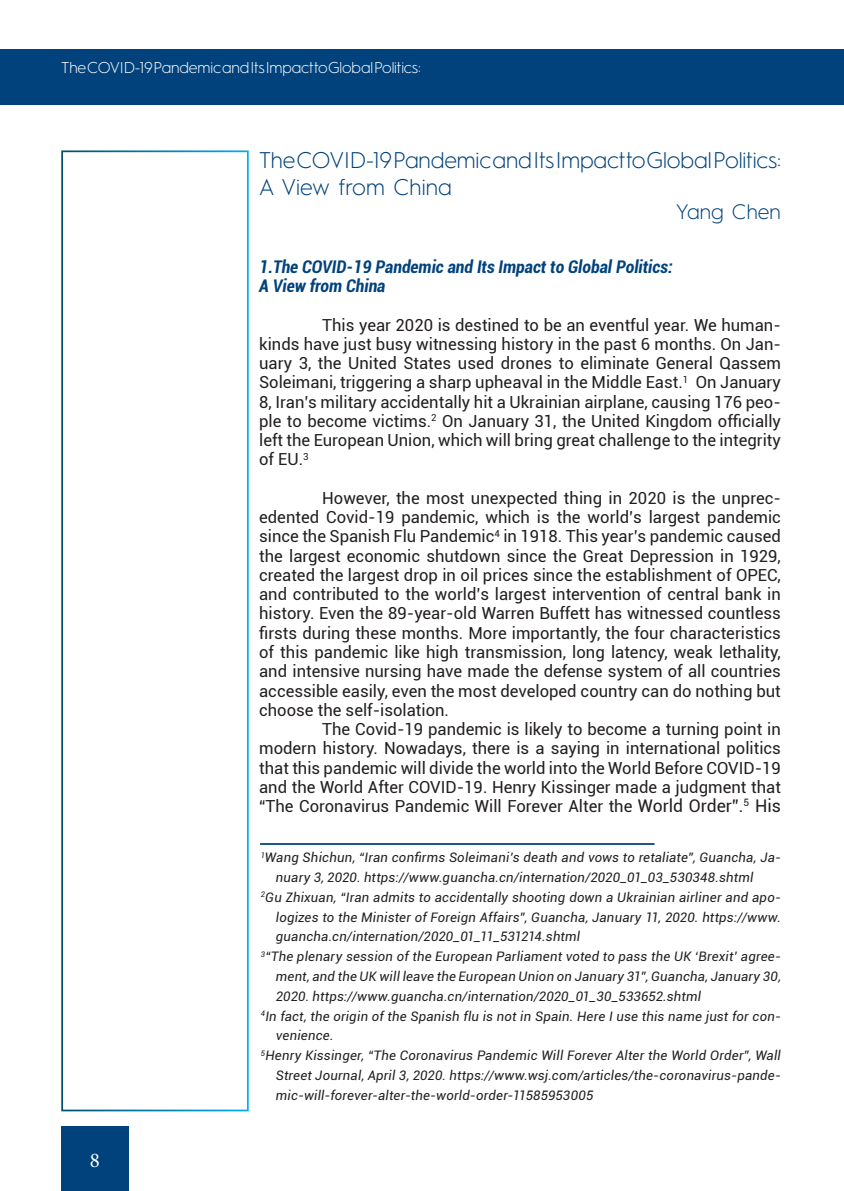
<style>
.page{position:relative;width:844px;height:1191px;background:#fff}
.page>*{position:absolute;margin:0;border:0;box-sizing:border-box;transform-origin:0 0}
.t1{font:300 22.75px/27.3px "Hurme Geometric Sans 1";letter-spacing:-.005em;color:#01427c}
.t2{font:300 21px "Hurme Geometric Sans 1";color:#01427c}
.t3{font:21px "Minion Pro";color:#fff}
.t4{font:italic 700 condensed 17.5px/19.2px "Roboto";color:#01427c}
.t5{font:16.62px/19.2px "Roboto";color:#231f20;text-align:justify}
.t6{font:300 15.75px "Hurme Geometric Sans 1";letter-spacing:-.01em;color:#fff}
.t7{font:italic 13.12px "Roboto";letter-spacing:.015em;color:#231f20}
.s1{font-size:17.5px}
</style>
<div class="page">
<div style="left:61px;top:1126px;width:68px;height:65px;background:#01427c"></div>
<div style="left:0;top:50px;width:843px;height:55px;background:#01427c"></div>
<div style="left:61px;top:150px;width:188px;height:961px;border:2px solid #fff"></div>
<hr style="left:260px;top:843px;width:394px;height:2px;background:#01427c">
<p class="t6" style="left:61px;top:57px;width:361px">The COVID-19 Pandemic and Its Impact to Global Politics:</p>
<p class="t3" style="left:90px;top:1145px;width:12px">8</p>
<h1 class="t1" style="left:259px;top:145px;width:523px">The COVID-19 Pandemic and Its Impact to Global Politics:<br>A View from China</h1>
<p class="t2" style="left:676px;top:197px;width:106px">Yang Chen</p>
<p class="t4" style="left:259px;top:256px;width:415px">1.The COVID-19 Pandemic and Its Impact to Global Politics:<br>A View from China</p>
<p class="t5" style="left:259px;top:314px;width:523px;text-indent:63px">This year 2020 is destined to be an eventful year. We human&shy;kinds have just busy witnessing history in the past 6 months. On Jan&shy;uary 3, the United States used drones to eliminate General Qassem Soleimani, triggering a sharp upheaval in the Middle East.<sup>1</sup> On January 8, Iran’s military accidentally hit a Ukrainian airplane, causing 176 peo&shy;ple to become victims.<sup>2</sup> On January 31, the United Kingdom officially left the European Union, which will bring great challenge to the integrity of EU.<sup>3</sup></p>
<p class="t5" style="left:259px;top:488px;width:523px;text-indent:63px">However, the most unexpected thing in 2020 is the unprec&shy;edented Covid-19 pandemic, which is the world’s largest pandemic since the Spanish Flu Pandemic<sup>4</sup> in 1918. This year’s pandemic caused the largest economic shutdown since the Great Depression in 1929, created the largest drop in oil prices since the establishment of OPEC, and contributed to the world’s largest intervention of central bank in history. Even the 89-year-old Warren Buffett has witnessed countless firsts during these months. More importantly, the four characteristics of this pandemic like high transmission, long latency, weak lethality, and intensive nursing have made the defense system of all countries accessible easily, even the most developed country can do nothing but choose the self-isolation.</p>
<p class="t5" style="left:259px;top:719px;width:523px;text-indent:63px">The Covid-19 pandemic is likely to become a turning point in modern history. Nowadays, there is a saying in international politics that this pandemic will divide the world into the World Before COVID-19 and the World After COVID-19. Henry Kissinger made a judgment that “The Coronavirus Pandemic Will Forever Alter the <span class="s1">World Order”.</span><sup>5</sup> <span class="s1">His</span></p>
<p class="t7" style="left:261px;top:848px;width:521px"><sup>1</sup>Wang Shichun, “Iran confirms Soleimani’s death and vows to retaliate”, Guancha, Ja-</p>
<p class="t7" style="left:276px;top:868px;width:479px">nuary 3, 2020. https://www.guancha.cn/internation/2020_01_03_530348.shtml</p>
<p class="t7" style="left:261px;top:888px;width:521px"><sup>2</sup>Gu Zhixuan, “Iran admits to accidentally shooting down a Ukrainian airliner and apo-</p>
<p class="t7" style="left:276px;top:907px;width:506px">logizes to the Minister of Foreign Affairs”, Guancha, January 11, 2020. https://www.</p>
<p class="t7" style="left:276px;top:927px;width:306px">guancha.cn/internation/2020_01_11_531214.shtml</p>
<p class="t7" style="left:261px;top:947px;width:521px"><sup>3</sup>“The plenary session of the European Parliament voted to pass the UK ‘Brexit’ agree-</p>
<p class="t7" style="left:276px;top:967px;width:506px">ment, and the UK will leave the European Union on January 31”, Guancha, January 30,</p>
<p class="t7" style="left:276px;top:987px;width:426px">2020. https://www.guancha.cn/internation/2020_01_30_533652.shtml</p>
<p class="t7" style="left:261px;top:1006px;width:521px"><sup>4</sup>In fact, the origin of the Spanish flu is not in Spain. Here I use this name just for con-</p>
<p class="t7" style="left:276px;top:1026px;width:59px">venience.</p>
<p class="t7" style="left:261px;top:1046px;width:521px"><sup>5</sup>Henry Kissinger, “The Coronavirus Pandemic Will Forever Alter the World Order”, Wall</p>
<p class="t7" style="left:276px;top:1066px;width:506px">Street Journal, April 3, 2020. https://www.wsj.com/articles/the-coronavirus-pande-</p>
<p class="t7" style="left:276px;top:1085px;width:319px">mic-will-forever-alter-the-world-order-11585953005</p>
</div>
